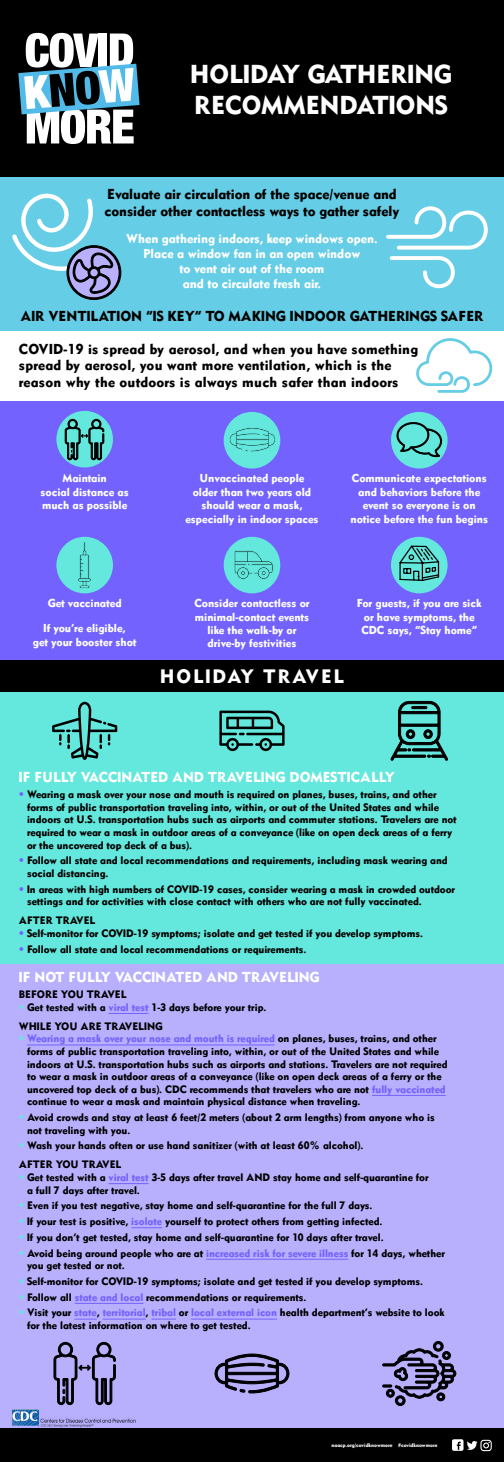
<style>
.page{position:relative;width:504px;height:1462px;background:#fff}
.page>*{position:absolute;margin:0;border:0;box-sizing:border-box;transform-origin:0 0}
.t1{font:25.2px/30.2px "Cg Gothic No 3";color:#fff}
.t2{font:18.9px "Cg Gothic No 3";letter-spacing:.1em;color:#fff}
.t3{font:14px/16.8px "Cg Gothic No 3";letter-spacing:.02em;color:#000}
.t4{font:14px/16.8px "Cg Gothic No 3";color:#000}
.t5{font:14px "Cg Gothic No 3";color:#fff}
.t6{font:12.6px/15.1px "Cg Gothic No 3";color:#fff;text-align:center}
.t7{font:11.2px/13.4px "Cg Gothic No 3";color:#fff;text-align:center}
.t8{font:10.5px/12.6px "Cg Gothic No 3";color:#000}
.t9{font:5.25px "Cg Gothic No 3";color:#fff}
.s1{color:#7362fd}
.s2{color:#64e8dd}
</style>
<div class="page">
<div style="left:0;top:691px;width:504px;height:273px;background:#64e8dd"></div>
<div style="left:0;top:964px;width:504px;height:464px;background:#b8b0fd"></div>
<div style="left:0;top:401px;width:504px;height:259px;background:#7362fd"></div>
<div style="left:56px;top:411px;width:57px;height:56px;background:#64e8dd;border-radius:50%"></div>
<div style="left:224px;top:412px;width:56px;height:56px;background:#64e8dd;border-radius:50%"></div>
<div style="left:224px;top:537px;width:56px;height:56px;background:#64e8dd;border-radius:50%"></div>
<div style="left:0;top:177px;width:504px;height:155px;background:#65cde5"></div>
<div style="left:0;top:0;width:504px;height:177px;background:#000"></div>
<svg style="left:18px;top:33px;width:122px;height:111px"></svg>
<svg style="left:229px;top:427px;width:47px;height:25px"></svg>
<svg style="left:215px;top:1353px;width:74px;height:40px"></svg>
<svg style="left:386px;top:206px;width:102px;height:83px"></svg>
<svg style="left:12px;top:193px;width:110px;height:107px"></svg>
<div style="left:56px;top:537px;width:57px;height:56px;background:#64e8dd;border-radius:50%"></div>
<div style="left:391px;top:412px;width:57px;height:56px;background:#64e8dd;border-radius:50%"></div>
<div style="left:391px;top:537px;width:57px;height:56px;background:#64e8dd;border-radius:50%"></div>
<svg style="left:416px;top:338px;width:75px;height:55px"></svg>
<svg style="left:234px;top:551px;width:39px;height:28px"></svg>
<svg style="left:398px;top:544px;width:43px;height:37px"></svg>
<svg style="left:397px;top:422px;width:45px;height:35px"></svg>
<svg style="left:65px;top:419px;width:39px;height:41px"></svg>
<svg style="left:78px;top:542px;width:13px;height:46px"></svg>
<hr style="left:109px;top:1013px;width:40px;height:1px;background:#7362fd">
<hr style="left:27px;top:1045px;width:248px;height:1px;background:#7362fd">
<hr style="left:372px;top:1095px;width:74px;height:1px;background:#7362fd">
<hr style="left:109px;top:1183px;width:40px;height:1px;background:#7362fd">
<hr style="left:131px;top:1227px;width:31px;height:1px;background:#7362fd">
<hr style="left:206px;top:1259px;width:142px;height:1px;background:#7362fd">
<hr style="left:75px;top:1303px;width:68px;height:1px;background:#7362fd">
<svg style="left:74px;top:1319px;width:23px;height:1px"></svg>
<hr style="left:103px;top:1319px;width:43px;height:1px;background:#7362fd">
<svg style="left:152px;top:1319px;width:24px;height:1px"></svg>
<hr style="left:191px;top:1319px;width:86px;height:1px;background:#7362fd">
<div style="left:0;top:660px;width:504px;height:31px;background:#000"></div>
<svg style="left:52px;top:702px;width:65px;height:58px"></svg>
<svg style="left:219px;top:710px;width:66px;height:41px"></svg>
<svg style="left:390px;top:701px;width:58px;height:59px"></svg>
<svg style="left:53px;top:1342px;width:63px;height:63px"></svg>
<svg style="left:382px;top:1341px;width:74px;height:64px"></svg>
<div style="left:0;top:1428px;width:504px;height:34px;background:#000"></div>
<svg style="left:452px;top:1439px;width:40px;height:12px"></svg>
<img style="left:39px;top:1418px;width:97px;height:9px">
<img style="left:12px;top:1409px;width:26px;height:16px">
<h1 class="t1" style="left:190px;top:60px;width:264px">HOLIDAY GATHERING<br>RECOMMENDATIONS</h1>
<h3 class="t4" style="left:104px;top:186px;width:297px">Evaluate air circulation of the space/venue and consider other contactless ways to gather safely</h3>
<p class="t6" style="left:126px;top:231px;width:253px">When gathering indoors, keep windows open.<br>Place a window fan in an open window<br>to vent air out of the room<br>and to circulate fresh air.</p>
<h3 class="t4" style="left:21px;top:308px;width:464px">AIR VENTILATION “IS KEY” TO MAKING INDOOR GATHERINGS SAFER</h3>
<h3 class="t3" style="left:19px;top:340px;width:401px">COVID-19 is spread by aerosol, and when you have something spread by aerosol, you want more ventilation, which is the reason why the outdoors is always much safer than indoors</h3>
<p class="t7" style="left:41px;top:472px;width:90px">Maintain<br>social distance as much as possible</p>
<p class="t7" style="left:185px;top:472px;width:135px">Unvaccinated people<br>older than two years old should wear a mask, especially in indoor spaces</p>
<p class="t7" style="left:351px;top:472px;width:139px">Communicate expectations and behaviors before the event so everyone is on notice before the fun begins</p>
<p class="t7" style="left:48px;top:596px;width:76px">Get vaccinated</p>
<p class="t7" style="left:33px;top:622px;width:105px">If you’re eligible,<br>get your booster shot</p>
<p class="t7" style="left:194px;top:596px;width:117px">Consider contactless or minimal-contact events like the walk-by or drive-by festivities</p>
<h2 class="t2" style="left:160px;top:665px;width:186px">HOLIDAY TRAVEL</h2>
<p class="t7" style="left:357px;top:596px;width:126px">For guests, if you are sick or have symptoms, the<br>CDC says, “Stay home”</p>
<h3 class="t5" style="left:19px;top:769px;width:378px">IF FULLY VACCINATED AND TRAVELING DOMESTICALLY</h3>
<p class="t8" style="left:27px;top:788px;width:431px;text-indent:-8px"><span class="s1">•</span> Wearing a mask over your nose and mouth is required on planes, buses, trains, and other forms of public transportation traveling into, within, or out of the United States and while indoors at U.S. transportation hubs such as airports and commuter stations. Travelers are not required to wear a mask in outdoor areas of a conveyance (like on open deck areas of a ferry or the uncovered top deck of a bus).</p>
<p class="t8" style="left:27px;top:854px;width:422px;text-indent:-8px"><span class="s1">•</span> Follow all state and local recommendations and requirements, including mask wearing and social distancing.</p>
<p class="t8" style="left:27px;top:883px;width:430px;text-indent:-8px"><span class="s1">•</span> In areas with high numbers of COVID-19 cases, consider wearing a mask in crowded outdoor settings and for activities with close contact with others who are not fully vaccinated.</p>
<p class="t8" style="left:19px;top:914px;width:78px">AFTER TRAVEL</p>
<p class="t8" style="left:19px;top:927px;width:406px"><span class="s1">•</span> Self-monitor for COVID-19 symptoms; isolate and get tested if you develop symptoms.</p>
<p class="t8" style="left:19px;top:942px;width:289px"><span class="s1">•</span> Follow all state and local recommendations or requirements.</p>
<p class="t8" style="left:19px;top:988px;width:109px">BEFORE YOU TRAVEL</p>
<p class="t8" style="left:19px;top:997px;width:249px;line-height:18.9px"><span class="s2">•</span> Get tested with a <span class="s1">viral test</span> 1-3 days before your trip.<br>WHILE YOU ARE TRAVELING</p>
<p class="t8" style="left:27px;top:1032px;width:422px;text-indent:-8px"><span class="s2">•</span> <span class="s1">Wearing a mask over your nose and mouth is required</span> on planes, buses, trains, and other forms of public transportation traveling into, within, or out of the United States and while indoors at U.S. transportation hubs such as airports and stations. Travelers are not required to wear a mask in outdoor areas of a conveyance (like on open deck areas of a ferry or the uncovered top deck of a bus). CDC recommends that travelers who are not <span class="s1">fully vaccinated </span>continue to wear a mask and maintain physical distance when traveling.</p>
<p class="t8" style="left:27px;top:1111px;width:409px;text-indent:-8px"><span class="s2">•</span> Avoid crowds and stay at least 6 feet/2 meters (about 2 arm lengths) from anyone who is not traveling with you.</p>
<p class="t8" style="left:19px;top:1136px;width:346px;line-height:18.9px"><span class="s2">•</span> Wash your hands often or use hand sanitizer (with at least 60% alcohol).<br>AFTER YOU TRAVEL</p>
<p class="t8" style="left:27px;top:1171px;width:403px;text-indent:-8px"><span class="s2">•</span> Get tested with a <span class="s1">viral test</span> 3-5 days after travel AND stay home and self-quarantine for a full 7 days after travel.</p>
<p class="t8" style="left:19px;top:1199px;width:355px"><span class="s2">•</span> Even if you test negative, stay home and self-quarantine for the full 7 days.</p>
<p class="t8" style="left:19px;top:1215px;width:365px"><span class="s2">•</span> If your test is positive, <span class="s1">isolate</span> yourself to protect others from getting infected.</p>
<p class="t8" style="left:19px;top:1231px;width:366px"><span class="s2">•</span> If you don’t get tested, stay home and self-quarantine for 10 days after travel.</p>
<p class="t8" style="left:27px;top:1246px;width:419px;text-indent:-8px"><span class="s2">•</span> Avoid being around people who are at <span class="s1">increased risk for severe illness</span> for 14 days, whether you get tested or not.</p>
<p class="t8" style="left:19px;top:1275px;width:406px"><span class="s2">•</span> Self-monitor for COVID-19 symptoms; isolate and get tested if you develop symptoms.</p>
<p class="t8" style="left:19px;top:1290px;width:289px"><span class="s2">•</span> Follow all <span class="s1">state and local</span> recommendations or requirements.</p>
<p class="t8" style="left:27px;top:1306px;width:419px;text-indent:-8px"><span class="s2">•</span> Visit your <span class="s1">state</span>, <span class="s1">territorial</span>, <span class="s1">tribal</span> or <span class="s1">local external icon</span> health department’s website to look for the latest information on where to get tested.</p>
<h3 class="t5" style="left:19px;top:969px;width:302px">IF NOT FULLY VACCINATED AND TRAVELING</h3>
<p class="t9" style="left:332px;top:1442px;width:107px">naacp.org/covidknowmore #covidknowmore</p>
</div>
